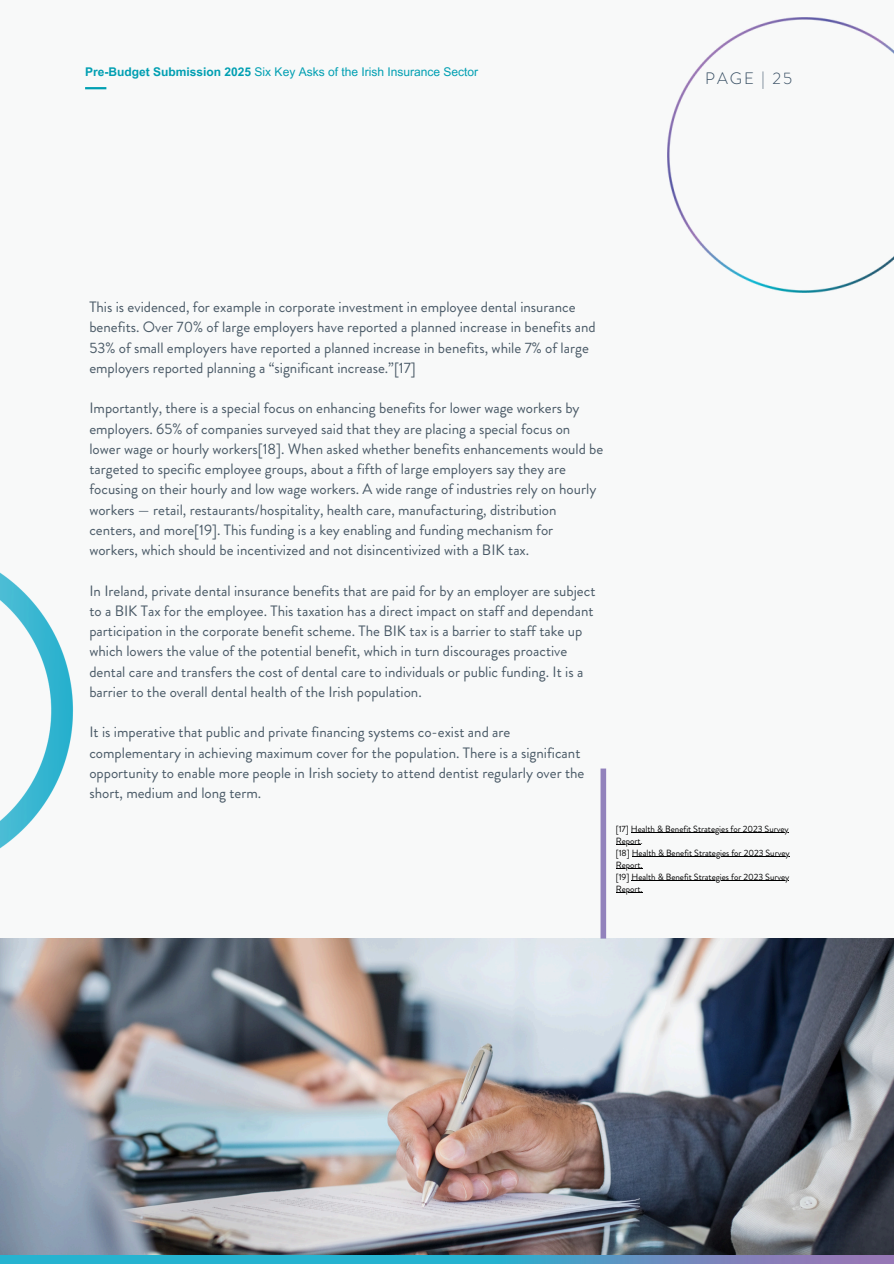
<style>
.page{position:relative;width:894px;height:1264px;background:#fff}
.page>*{position:absolute;margin:0;border:0;box-sizing:border-box;transform-origin:0 0}
.t1{font:300 16.5px "Brandon Grotesque";letter-spacing:.12em;color:#364d62}
.t2{font:15px/20.2px "Brandon Grotesque";color:#495966}
.t3{font:12px "Arial MT Pro";color:#009fb2}
.t4{font:9px/12px "Brandon Grotesque";color:#000}
.s1{font-weight:700}
</style>
<div class="page">
<div style="left:0;top:0;width:893px;height:1263px;background:#f8f9f9"></div>
<img style="left:667px;top:17px;width:226px;height:275px">
<hr style="left:85px;top:87px;width:21px;height:2px;background:#009fb2">
<img style="left:0;top:572px;width:73px;height:277px">
<img style="left:0;top:938px;width:893px;height:316px">
<div style="left:600px;top:768px;width:6px;height:170px;background:#9282bc"></div>
<hr style="left:630px;top:832px;width:158px;height:1px;background:#000">
<svg style="left:616px;top:844px;width:24px;height:1px"></svg>
<hr style="left:631px;top:856px;width:158px;height:1px;background:#000">
<svg style="left:616px;top:868px;width:26px;height:1px"></svg>
<hr style="left:631px;top:880px;width:158px;height:1px;background:#000">
<svg style="left:616px;top:892px;width:26px;height:1px"></svg>
<img style="left:0;top:1254px;width:893px;height:9px">
<h3 class="t3" style="left:85px;top:67px;width:394px"><span class="s1">Pre-Budget Submission 2025</span> Six Key Asks of the Irish Insurance Sector</h3>
<h1 class="t1" style="left:705px;top:67px;width:88px">PAGE | 25</h1>
<h2 class="t2" style="left:89px;top:297px;width:507px">This is evidenced, for example in corporate investment in employee dental insurance benefits. Over 70% of large employers have reported a planned increase in benefits and 53% of small employers have reported a planned increase in benefits, while 7% of large employers reported planning a “significant increase.”[17]</h2>
<h2 class="t2" style="left:89px;top:398px;width:515px">Importantly, there is a special focus on enhancing benefits for lower wage workers by employers. 65% of companies surveyed said that they are placing a special focus on lower wage or hourly workers[18]. When asked whether benefits enhancements would be targeted to specific employee groups, about a fifth of large employers say they are focusing on their hourly and low wage workers. A wide range of industries rely on hourly workers — retail, restaurants/hospitality, health care, manufacturing, distribution centers, and more[19]. This funding is a key enabling and funding mechanism for workers, which should be incentivized and not disincentivized with a BIK tax.</h2>
<h2 class="t2" style="left:89px;top:580px;width:507px">In Ireland, private dental insurance benefits that are paid for by an employer are subject to a BIK Tax for the employee. This taxation has a direct impact on staff and dependant participation in the corporate benefit scheme. The BIK tax is a barrier to staff take up which lowers the value of the potential benefit, which in turn discourages proactive dental care and transfers the cost of dental care to individuals or public funding. It is a barrier to the overall dental health of the Irish population.</h2>
<h2 class="t2" style="left:89px;top:722px;width:496px">It is imperative that public and private financing systems co-exist and are complementary in achieving maximum cover for the population. There is a significant opportunity to enable more people in Irish society to attend dentist regularly over the short, medium and long term.</h2>
<p class="t4" style="left:615px;top:822px;width:174px">[17] Health &amp; Benefit Strategies for 2023 Survey</p>
<p class="t4" style="left:615px;top:834px;width:175px">Report.<br>[18] Health &amp; Benefit Strategies for 2023 Survey<br>Report.<br>[19] Health &amp; Benefit Strategies for 2023 Survey<br>Report.</p>
</div>
